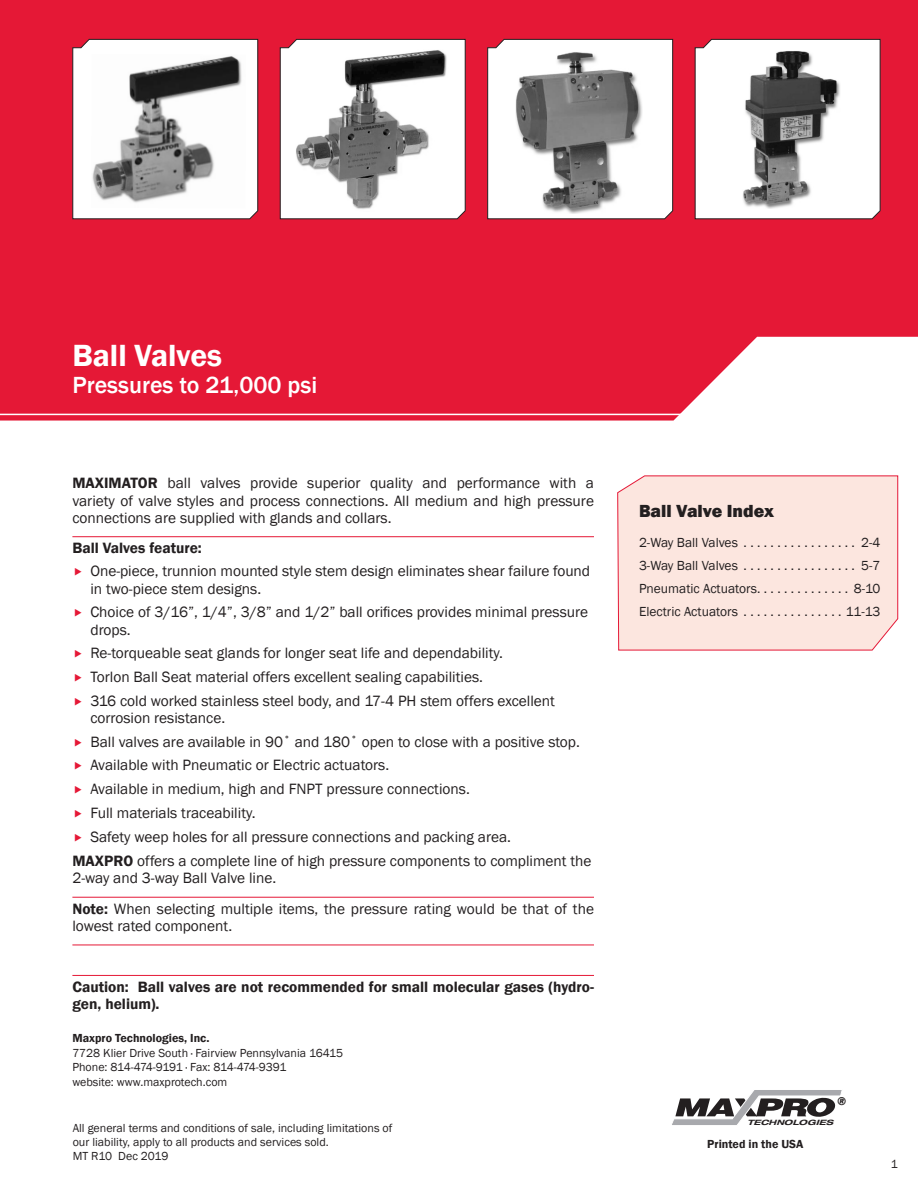
<style>
.page{position:relative;width:918px;height:1188px;background:#fff}
.page>*{position:absolute;margin:0;border:0;box-sizing:border-box;transform-origin:0 0}
.t1{font:600 31.5px "Franklin Gothic";color:#fff}
.t2{font:500 24px "Franklin Gothic";color:#fff}
.index_Title{font:800 18px "Franklin Gothic";color:#231f20}
.bulleted_List{font:15.3px/17.2px "Franklin Gothic";color:#231f20}
.Bullet_H1{font:600 15.3px/17.2px "Franklin Gothic";color:#231f20}
.Bullet_H1-2{font:15.3px/17.2px "Franklin Gothic";color:#231f20}
.t3{font:13.5px "Franklin Gothic";color:#231f20}
.t4{font:12px/14.4px "Franklin Gothic";color:#231f20}
.t5{font:600 12px "Franklin Gothic";color:#231f20}
.t6{font:italic 800 11.55px "Franklin Gothic";color:#231f20}
.t7{font:italic 700 expanded 7.35px "Helvetica Neue LT";letter-spacing:.01em;color:#231f20;scale:1.21 1}
.s1{font-weight:600}
</style>
<div class="page">
<svg style="left:0;top:0;width:918px;height:421px;background:#e62844"></svg>
<hr style="left:0;top:414px;width:733px;height:1px;background:#fff">
<svg style="left:672px;top:1090px;width:170px;height:35px"></svg>
<div style="left:617px;top:475px;width:281px;height:176px;background:#fce6df"></div>
<hr style="left:72px;top:536px;width:522px;height:1px;background:#e51836">
<hr style="left:72px;top:897px;width:522px;height:1px;background:#e51836">
<hr style="left:72px;top:945px;width:522px;height:1px;background:#e51836">
<hr style="left:72px;top:975px;width:522px;height:1px;background:#e51836">
<svg style="left:72px;top:39px;width:187px;height:181px"></svg>
<svg style="left:487px;top:39px;width:186px;height:181px"></svg>
<svg style="left:694px;top:39px;width:187px;height:181px"></svg>
<svg style="left:279px;top:39px;width:187px;height:181px"></svg>
<p class="t1" style="left:72px;top:336px;width:151px">Ball Valves</p>
<p class="t2" style="left:72px;top:370px;width:246px">Pressures to 21,000 psi</p>
<p class="bulleted_List" style="left:72px;top:475px;width:523px;text-align:justify"><span class="s1">MAXIMATOR</span> ball valves provide superior quality and performance with a variety of valve styles and process connections. All medium and high pressure connections are supplied with glands and collars.</p>
<p class="Bullet_H1" style="left:72px;top:540px;width:131px">Ball Valves feature:</p>
<p class="bulleted_List" style="left:90px;top:563px;width:501px">One-piece, trunnion mounted style stem design eliminates shear failure found in two-piece stem designs.</p>
<p class="bulleted_List" style="left:90px;top:604px;width:499px">Choice of 3/16”, 1/4”, 3/8” and 1/2” ball orifices provides minimal pressure drops.</p>
<p class="bulleted_List" style="left:90px;top:645px;width:412px">Re-torqueable seat glands for longer seat life and dependability.</p>
<p class="bulleted_List" style="left:90px;top:669px;width:392px">Torlon Ball Seat material offers excellent sealing capabilities.</p>
<p class="bulleted_List" style="left:90px;top:692px;width:466px">316 cold worked stainless steel body, and 17-4 PH stem offers excellent corrosion resistance.</p>
<p class="bulleted_List" style="left:90px;top:733px;width:491px">Ball valves are available in 90˚ and 180˚ open to close with a positive stop.</p>
<p class="bulleted_List" style="left:90px;top:757px;width:298px">Available with Pneumatic or Electric actuators.</p>
<p class="bulleted_List" style="left:90px;top:781px;width:379px">Available in medium, high and FNPT pressure connections.</p>
<p class="bulleted_List" style="left:90px;top:804px;width:165px">Full materials traceability.</p>
<p class="bulleted_List" style="left:90px;top:828px;width:420px">Safety weep holes for all pressure connections and packing area.</p>
<p class="bulleted_List" style="left:72px;top:853px;width:521px"><span class="s1">MAXPRO</span> offers a complete line of high pressure components to compliment the<br>2-way and 3-way Ball Valve line.</p>
<p class="Bullet_H1-2" style="left:72px;top:900px;width:523px"><span class="s1">Note:</span> When selecting multiple items, the pressure rating would be that of the lowest rated component.</p>
<p class="Bullet_H1" style="left:72px;top:978px;width:523px">Caution: Ball valves are not recommended for small molecular gases (hydro&shy;gen, helium).</p>
<p class="t5" style="left:72px;top:1031px;width:139px">Maxpro Technologies, Inc.</p>
<p class="t4" style="left:72px;top:1046px;width:272px">7728 Klier Drive South · Fairview Pennsylvania 16415<br>Phone: 814-474-9191 · Fax: 814-474-9391<br>website: www.maxprotech.com</p>
<p class="t4" style="left:73px;top:1121px;width:321px">All general terms and conditions of sale, including limitations of our liability, apply to all products and services sold.<br>MT R10 Dec 2019</p>
<p class="index_Title" style="left:639px;top:499px;width:137px">Ball Valve Index</p>
<p class="t3" style="left:639px;top:534px;width:243px">2-Way Ball Valves . . . . . . . . . . . . . . . . . 2-4</p>
<p class="t3" style="left:639px;top:557px;width:243px">3-Way Ball Valves . . . . . . . . . . . . . . . . . 5-7</p>
<p class="t3" style="left:639px;top:580px;width:243px">Pneumatic Actuators . . . . . . . . . . . . . . 8-10</p>
<p class="t3" style="left:639px;top:603px;width:243px">Electric Actuators . . . . . . . . . . . . . . . 11-13</p>
<p class="t6" style="left:837px;top:1094px;width:10px">®</p>
<p class="t7" style="left:747px;top:1118px;width:73px">TECHNOLOGIES</p>
<p class="t5" style="left:707px;top:1137px;width:98px">Printed in the USA</p>
<p class="t4" style="left:891px;top:1157px;width:9px">1</p>
</div>
